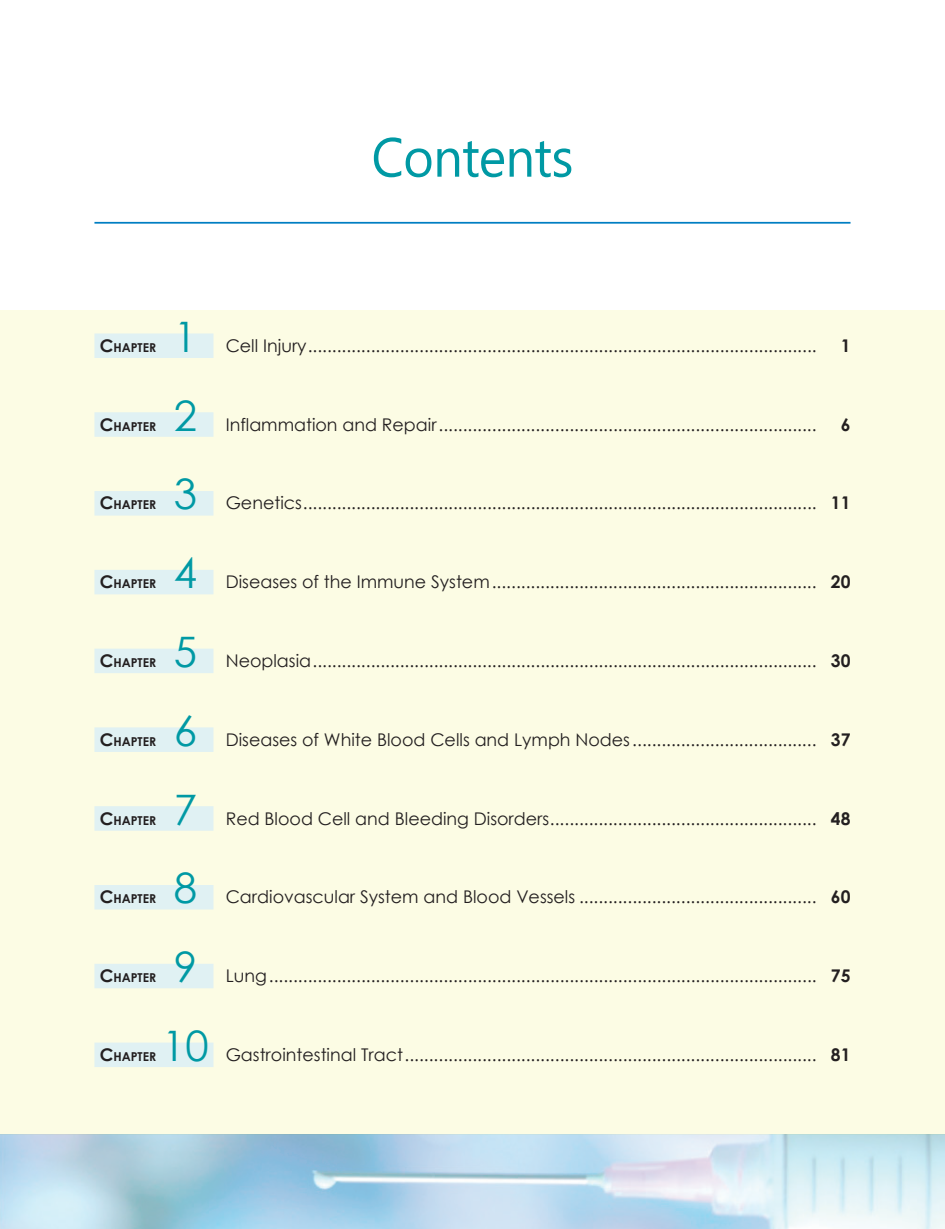
<style>
.page{position:relative;width:945px;height:1229px;background:#fff}
.page>*{position:absolute;margin:0;border:0;box-sizing:border-box;transform-origin:0 0}
.t1{font:55.12px "Khmer UI";letter-spacing:-.015em;color:#0099a4;scale:.95 1}
.t2{font:42px "Century Gothic";color:#0099a4}
.t3{font:17.5px "Century Gothic";color:#231f20}
.t4{font:700 17.5px "Century Gothic";color:#231f20}
.t5{font:700 12.25px "Century Gothic";color:#231f20}
.s1{font-size:17.5px}
.s2{font-weight:700}
</style>
<div class="page">
<div style="left:0;top:310px;width:945px;height:824px;background:#fcfce4"></div>
<img style="left:0;top:1134px;width:945px;height:94px">
<hr style="left:94px;top:222px;width:756px;height:2px;background:#007ec2">
<div style="left:94px;top:333px;width:119px;height:25px;background:#e0f1f3"></div>
<div style="left:94px;top:412px;width:119px;height:25px;background:#e0f1f3"></div>
<div style="left:94px;top:491px;width:119px;height:24px;background:#e0f1f3"></div>
<div style="left:94px;top:570px;width:119px;height:24px;background:#e0f1f3"></div>
<div style="left:94px;top:648px;width:119px;height:25px;background:#e0f1f3"></div>
<div style="left:94px;top:727px;width:119px;height:25px;background:#e0f1f3"></div>
<div style="left:94px;top:806px;width:119px;height:24px;background:#e0f1f3"></div>
<div style="left:94px;top:885px;width:119px;height:24px;background:#e0f1f3"></div>
<div style="left:94px;top:963px;width:119px;height:25px;background:#e0f1f3"></div>
<div style="left:94px;top:1042px;width:119px;height:25px;background:#e0f1f3"></div>
<h1 class="t1" style="left:371px;top:126px;width:214px">Contents</h1>
<p class="t5" style="left:100px;top:338px;width:58px"><span class="s1">C</span>HAPTER</p>
<h2 class="t2" style="left:174px;top:307px;width:25px">1</h2>
<p class="t3" style="left:226px;top:333px;width:592px">Cell Injury.........................................................................................................</p>
<p class="t4" style="left:841px;top:332px;width:11px">1</p>
<p class="t5" style="left:100px;top:417px;width:58px"><span class="s1">C</span>HAPTER</p>
<h2 class="t2" style="left:174px;top:386px;width:25px">2</h2>
<p class="t3" style="left:226px;top:412px;width:592px">Inflammation and Repair..............................................................................</p>
<p class="t4" style="left:841px;top:411px;width:11px">6</p>
<p class="t5" style="left:100px;top:495px;width:58px"><span class="s1">C</span>HAPTER</p>
<h2 class="t2" style="left:174px;top:465px;width:25px">3</h2>
<p class="t3" style="left:226px;top:491px;width:626px">Genetics.......................................................................................................... <span class="s2">11</span></p>
<p class="t5" style="left:100px;top:574px;width:58px"><span class="s1">C</span>HAPTER</p>
<h2 class="t2" style="left:174px;top:543px;width:25px">4</h2>
<p class="t3" style="left:226px;top:569px;width:626px">Diseases of the Immune System................................................................... <span class="s2">20</span></p>
<p class="t5" style="left:100px;top:653px;width:58px"><span class="s1">C</span>HAPTER</p>
<h2 class="t2" style="left:174px;top:622px;width:25px">5</h2>
<p class="t3" style="left:226px;top:648px;width:626px">Neoplasia........................................................................................................ <span class="s2">30</span></p>
<p class="t5" style="left:100px;top:732px;width:58px"><span class="s1">C</span>HAPTER</p>
<h2 class="t2" style="left:174px;top:701px;width:25px">6</h2>
<p class="t3" style="left:226px;top:727px;width:626px">Diseases of White Blood Cells and Lymph Nodes...................................... <span class="s2">37</span></p>
<p class="t5" style="left:100px;top:810px;width:58px"><span class="s1">C</span>HAPTER</p>
<h2 class="t2" style="left:174px;top:780px;width:25px">7</h2>
<p class="t3" style="left:226px;top:806px;width:626px">Red Blood Cell and Bleeding Disorders....................................................... <span class="s2">48</span></p>
<p class="t5" style="left:100px;top:889px;width:58px"><span class="s1">C</span>HAPTER</p>
<h2 class="t2" style="left:174px;top:858px;width:25px">8</h2>
<p class="t3" style="left:226px;top:884px;width:626px">Cardiovascular System and Blood Vessels ................................................. <span class="s2">60</span></p>
<p class="t5" style="left:100px;top:968px;width:58px"><span class="s1">C</span>HAPTER</p>
<h2 class="t2" style="left:174px;top:937px;width:25px">9</h2>
<p class="t3" style="left:226px;top:963px;width:626px">Lung................................................................................................................. <span class="s2">75</span></p>
<p class="t5" style="left:100px;top:1047px;width:58px"><span class="s1">C</span>HAPTER</p>
<h2 class="t2" style="left:162px;top:1016px;width:48px">10</h2>
<p class="t3" style="left:226px;top:1042px;width:626px">Gastrointestinal Tract..................................................................................... <span class="s2">81</span></p>
</div>
